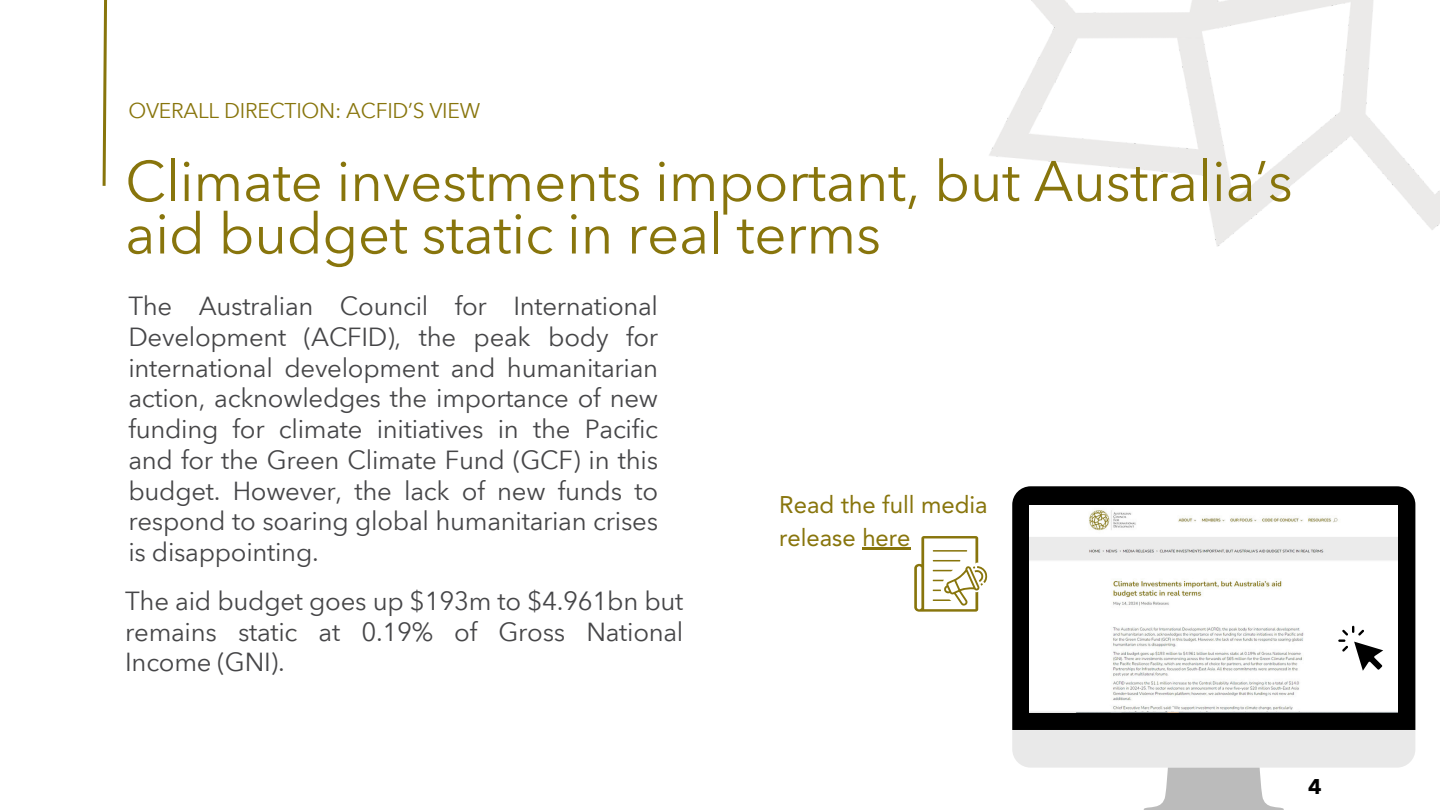
<style>
.page{position:relative;width:1440px;height:810px;background:#fff}
.page>*{position:absolute;margin:0;border:0;box-sizing:border-box;transform-origin:0 0}
.t1{font:56.6px/52.5px "Avenir Next Thai Modern";letter-spacing:-.005em;color:#88750c}
.t2{font:25.8px/30.8px "Avenir Next Thai Modern";letter-spacing:-.01em;color:#464648;text-align:justify}
.t3{font:25.8px/30.8px "Avenir Next Arabic";letter-spacing:-.01em;color:#464648;text-align:justify}
.t4{font:23.9px/33px "Avenir LT Std";color:#88750c}
.t5{font:21.1px "Avenir Next Thai Modern";letter-spacing:-.01em;color:#88750c}
.t6{font:700 21.1px "Avenir Next Arabic";color:#000}
</style>
<div class="page">
<img style="left:989px;top:0;width:451px;height:247px">
<svg style="left:914px;top:536px;width:74px;height:76px"></svg>
<svg style="left:102px;top:0;width:6px;height:186px"></svg>
<div style="left:1012px;top:486px;width:403px;height:244px;background:#000"></div>
<svg style="left:1012px;top:730px;width:403px;height:80px"></svg>
<img style="left:1029px;top:505px;width:369px;height:207px">
<svg style="left:1338px;top:626px;width:45px;height:45px"></svg>
<hr style="left:862px;top:547px;width:49px;height:3px;background:#88750c">
<h2 class="t5" style="left:128px;top:94px;width:353px">OVERALL DIRECTION: ACFID’S VIEW</h2>
<h2 class="t1" style="left:125px;top:152px;width:1169px">Climate investments important, but Australia’s aid budget static in real terms</h2>
<p class="t2" style="left:128px;top:289px;width:531px">The Australian Council for International Development (ACFID), the peak body for international development and humanitarian action, acknowledges the importance of new funding for climate initiatives in the Pacific and for the Green Climate Fund (GCF) in this budget. However, the lack of new funds to respond to soaring global humanitarian crises is disappointing.</p>
<h1 class="t3" style="left:125px;top:586px;width:560px">The aid budget goes up $193m to $4.961bn but remains static at 0.19% of Gross National Income (GNI).</h1>
<h2 class="t4" style="left:779px;top:490px;width:210px">Read the full media release here</h2>
<p class="t6" style="left:1308px;top:774px;width:15px">4</p>
</div>
